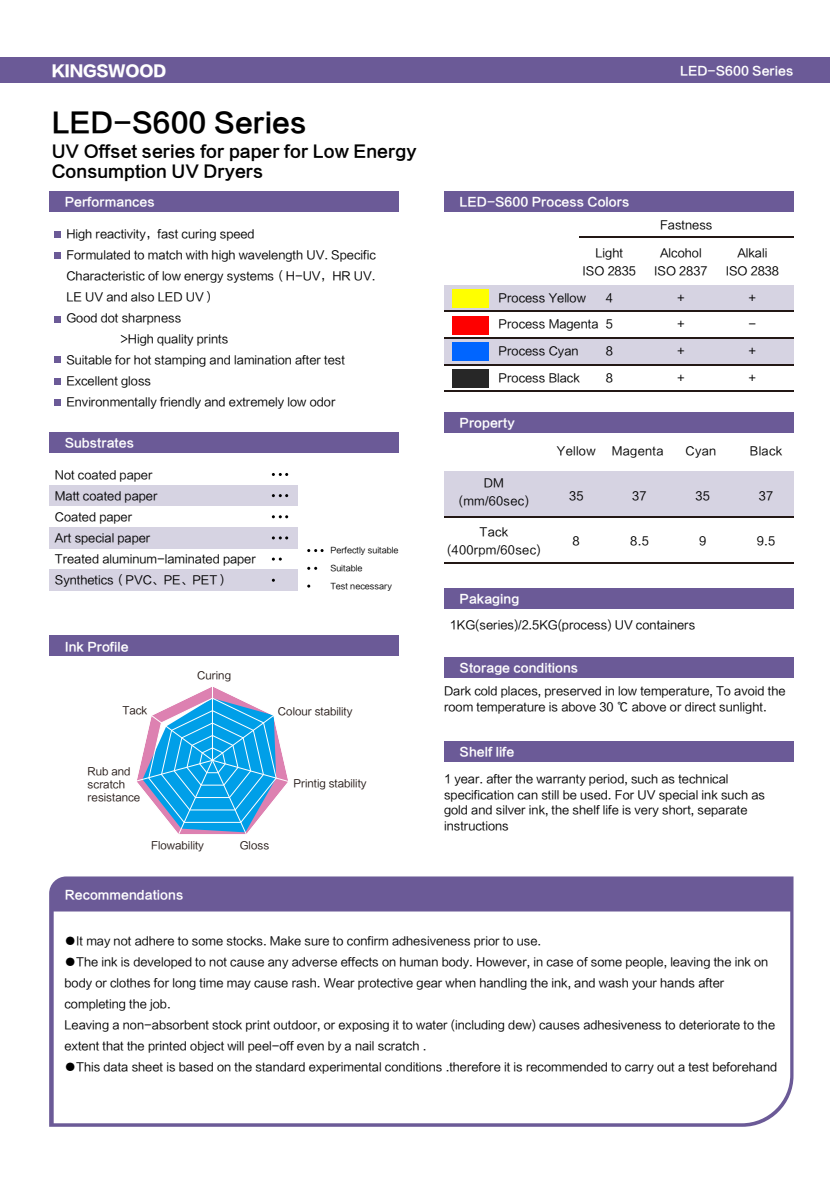
<style>
.page{position:relative;width:830px;height:1191px;background:#fff}
.page>*{position:absolute;margin:0;border:0;box-sizing:border-box;transform-origin:0 0}
.t1{font:27px "FZLTCHK GBK1 0";color:#000}
.t2{font:16.5px/19.2px "FZLTCHK GBK1 0";color:#000}
.t3{font:15px "FZLTTHJW GB1 0";color:#fff}
.t4{font:12px "FZLTCHK GBK1 0";color:#fff}
.t5{font:11.7px/21px "FZLTHK GBK1 0";color:#000}
.t6{font:11.7px/17.7px "FZLTHK GBK1 0";letter-spacing:.025em;color:#000;text-align:center}
.t7{font:10.5px/12.6px "FZLTHK GBK1 0";color:#231815}
.t8{font:8.25px/17.7px "FZLTHK GBK1 0";color:#000}
</style>
<div class="page">
<div style="left:0;top:58px;width:829px;height:25px;background:#6b5a97"></div>
<div style="left:49px;top:191px;width:349px;height:21px;background:#6b5a97"></div>
<div style="left:444px;top:191px;width:349px;height:21px;background:#6b5a97"></div>
<div style="left:444px;top:285px;width:349px;height:27px;background:#d6d3e2"></div>
<div style="left:444px;top:338px;width:349px;height:27px;background:#d6d3e2"></div>
<hr style="left:444px;top:311px;width:349px;height:1px;background:#231815">
<hr style="left:579px;top:236px;width:214px;height:1px;background:#231815">
<hr style="left:444px;top:337px;width:349px;height:1px;background:#231815">
<hr style="left:444px;top:364px;width:349px;height:1px;background:#231815">
<hr style="left:444px;top:390px;width:349px;height:1px;background:#231815">
<div style="left:444px;top:588px;width:349px;height:21px;background:#6b5a97"></div>
<div style="left:444px;top:657px;width:349px;height:21px;background:#6b5a97"></div>
<div style="left:444px;top:741px;width:349px;height:21px;background:#6b5a97"></div>
<svg style="left:55px;top:232px;width:6px;height:6px"></svg>
<svg style="left:55px;top:252px;width:6px;height:6px"></svg>
<svg style="left:55px;top:378px;width:6px;height:6px"></svg>
<svg style="left:55px;top:316px;width:6px;height:6px"></svg>
<svg style="left:55px;top:399px;width:6px;height:6px"></svg>
<svg style="left:55px;top:357px;width:6px;height:6px"></svg>
<div style="left:452px;top:290px;width:36px;height:18px;background:#ff0"></div>
<div style="left:452px;top:316px;width:36px;height:18px;background:#fe0000"></div>
<div style="left:452px;top:343px;width:36px;height:18px;background:#0065ff"></div>
<div style="left:452px;top:369px;width:36px;height:18px;background:#272727"></div>
<svg style="left:49px;top:876px;width:744px;height:250px;background:#70609a"></svg>
<svg style="left:54px;top:911px;width:735px;height:212px"></svg>
<div style="left:444px;top:471px;width:349px;height:46px;background:#d6d3e2"></div>
<hr style="left:444px;top:562px;width:349px;height:2px;background:#231815">
<hr style="left:444px;top:516px;width:349px;height:1px;background:#231815">
<div style="left:444px;top:412px;width:349px;height:21px;background:#6b5a97"></div>
<div style="left:49px;top:432px;width:349px;height:20px;background:#6b5a97"></div>
<div style="left:49px;top:485px;width:249px;height:21px;background:#d6d3e2"></div>
<div style="left:49px;top:527px;width:249px;height:21px;background:#d6d3e2"></div>
<div style="left:49px;top:569px;width:249px;height:22px;background:#d6d3e2"></div>
<svg style="left:307px;top:567px;width:10px;height:3px"></svg>
<svg style="left:307px;top:549px;width:16px;height:3px"></svg>
<svg style="left:272px;top:515px;width:16px;height:3px"></svg>
<svg style="left:272px;top:536px;width:16px;height:3px"></svg>
<svg style="left:272px;top:557px;width:10px;height:3px"></svg>
<svg style="left:272px;top:494px;width:16px;height:3px"></svg>
<svg style="left:272px;top:473px;width:16px;height:3px"></svg>
<div style="left:49px;top:635px;width:349px;height:20px;background:#6b5a97"></div>
<svg style="left:137px;top:687px;width:151px;height:147px"></svg>
<p class="t3" style="left:52px;top:63px;width:116px">KINGSWOOD</p>
<h1 class="t1" style="left:52px;top:108px;width:256px">LED-S600 Series</h1>
<h2 class="t2" style="left:52px;top:143px;width:366px">UV Offset series for paper for Low Energy<br>Consumption UV Dryers</h2>
<p class="t4" style="left:65px;top:195px;width:91px">Performances</p>
<p class="t4" style="left:459px;top:195px;width:171px">LED-S600 Process Colors</p>
<p class="t4" style="left:679px;top:64px;width:115px">LED-S600 Series</p>
<p class="t5" style="left:66px;top:224px;width:190px">High reactivity，fast curing speed</p>
<p class="t5" style="left:66px;top:245px;width:311px">Formulated to match with high wavelength UV. Specific</p>
<p class="t5" style="left:66px;top:266px;width:310px">Characteristic of low energy systems（H-UV，HR UV.</p>
<p class="t5" style="left:66px;top:287px;width:150px">LE UV and also LED UV）</p>
<p class="t5" style="left:66px;top:308px;width:116px">Good dot sharpness</p>
<p class="t5" style="left:120px;top:329px;width:109px">&gt;High quality prints</p>
<p class="t5" style="left:66px;top:350px;width:280px">Suitable for hot stamping and lamination after test</p>
<p class="t5" style="left:66px;top:371px;width:86px">Excellent gloss</p>
<p class="t5" style="left:66px;top:392px;width:270px">Environmentally friendly and extremely low odor</p>
<p class="t4" style="left:65px;top:436px;width:71px">Substrates</p>
<p class="t5" style="left:55px;top:464px;width:202px">Not coated paper<br>Matt coated paper<br>Coated paper<br>Art special paper<br>Treated aluminum-laminated paper<br>Synthetics（PVC、PE、PET）</p>
<p class="t8" style="left:330px;top:542px;width:70px">Perfectly suitable<br>Suitable<br>Test necessary</p>
<p class="t4" style="left:65px;top:640px;width:65px">Ink Profile</p>
<p class="t7" style="left:122px;top:704px;width:26px">Tack</p>
<p class="t7" style="left:197px;top:670px;width:35px">Curing</p>
<p class="t7" style="left:278px;top:705px;width:76px">Colour stability</p>
<p class="t7" style="left:88px;top:765px;width:54px">Rub and scratch resistance</p>
<p class="t7" style="left:151px;top:839px;width:54px">Flowability</p>
<p class="t7" style="left:240px;top:839px;width:31px">Gloss</p>
<p class="t4" style="left:65px;top:888px;width:120px">Recommendations</p>
<p class="t7" style="left:293px;top:777px;width:75px">Printig stability</p>
<p class="t5" style="left:659px;top:215px;width:54px">Fastness</p>
<p class="t5" style="left:582px;top:244px;width:55px;line-height:18px;text-align:center">Light<br>ISO 2835</p>
<p class="t5" style="left:654px;top:244px;width:55px;line-height:18px;text-align:center">Alcohol<br>ISO 2837</p>
<p class="t5" style="left:725px;top:244px;width:55px;line-height:18px;text-align:center">Alkali<br>ISO 2838</p>
<p class="t5" style="left:605px;top:287px;width:9px">4</p>
<p class="t5" style="left:605px;top:314px;width:9px">5</p>
<p class="t5" style="left:605px;top:341px;width:9px">8</p>
<p class="t5" style="left:605px;top:367px;width:9px">8</p>
<p class="t5" style="left:498px;top:287px;width:89px">Process Yellow</p>
<p class="t5" style="left:498px;top:314px;width:101px">Process Magenta</p>
<p class="t5" style="left:498px;top:341px;width:81px">Process Cyan</p>
<p class="t5" style="left:498px;top:367px;width:83px">Process Black</p>
<p class="t4" style="left:459px;top:416px;width:57px">Property</p>
<p class="t6" style="left:458px;top:475px;width:71px">DM (mm/60sec)</p>
<p class="t6" style="left:447px;top:523px;width:95px">Tack (400rpm/60sec)</p>
<p class="t5" style="left:556px;top:441px;width:40px">Yellow</p>
<p class="t5" style="left:568px;top:486px;width:16px">35</p>
<p class="t5" style="left:572px;top:530px;width:9px">8</p>
<p class="t6" style="left:611px;top:442px;width:53px">Magenta</p>
<p class="t5" style="left:632px;top:486px;width:16px">37</p>
<p class="t5" style="left:630px;top:530px;width:20px">8.5</p>
<p class="t5" style="left:676px;top:287px;width:9px">+</p>
<p class="t5" style="left:676px;top:314px;width:9px">+</p>
<p class="t5" style="left:676px;top:341px;width:9px">+</p>
<p class="t5" style="left:676px;top:367px;width:9px">+</p>
<p class="t5" style="left:685px;top:441px;width:32px">Cyan</p>
<p class="t5" style="left:695px;top:486px;width:16px">35</p>
<p class="t5" style="left:698px;top:530px;width:9px">9</p>
<p class="t4" style="left:459px;top:592px;width:61px">Pakaging</p>
<p class="t5" style="left:449px;top:614px;width:247px">1KG(series)/2.5KG(process) UV containers</p>
<p class="t4" style="left:459px;top:661px;width:120px">Storage conditions</p>
<p class="t5" style="left:748px;top:287px;width:9px">+</p>
<p class="t5" style="left:748px;top:314px;width:9px">-</p>
<p class="t5" style="left:748px;top:341px;width:9px">+</p>
<p class="t5" style="left:748px;top:367px;width:9px">+</p>
<p class="t5" style="left:749px;top:441px;width:34px">Black</p>
<p class="t5" style="left:758px;top:486px;width:16px">37</p>
<p class="t5" style="left:756px;top:530px;width:20px">9.5</p>
<p class="t5" style="left:444px;top:683px;width:343px;line-height:15.8px">Dark cold places, preserved in low temperature, To avoid the room temperature is above 30 ℃ above or direct sunlight.</p>
<p class="t4" style="left:459px;top:745px;width:56px">Shelf life</p>
<p class="t5" style="left:444px;top:771px;width:322px;line-height:15.8px">1 year. after the warranty period, such as technical specification can still be used. For UV special ink such as gold and silver ink, the shelf life is very short, separate instructions</p>
<p class="t5" style="left:64px;top:931px;width:478px">●It may not adhere to some stocks. Make sure to confirm adhesiveness prior to use.</p>
<p class="t5" style="left:64px;top:952px;width:711px">●The ink is developed to not cause any adverse effects on human body. However, in case of some people, leaving the ink on body or clothes for long time may cause rash. Wear protective gear when handling the ink, and wash your hands after completing the job.<br>Leaving a non-absorbent stock print outdoor, or exposing it to water (including dew) causes adhesiveness to deteriorate to the extent that the printed object will peel-off even by a nail scratch .</p>
<p class="t5" style="left:64px;top:1057px;width:713px">●This data sheet is based on the standard experimental conditions .therefore it is recommended to carry out a test beforehand</p>
</div>
